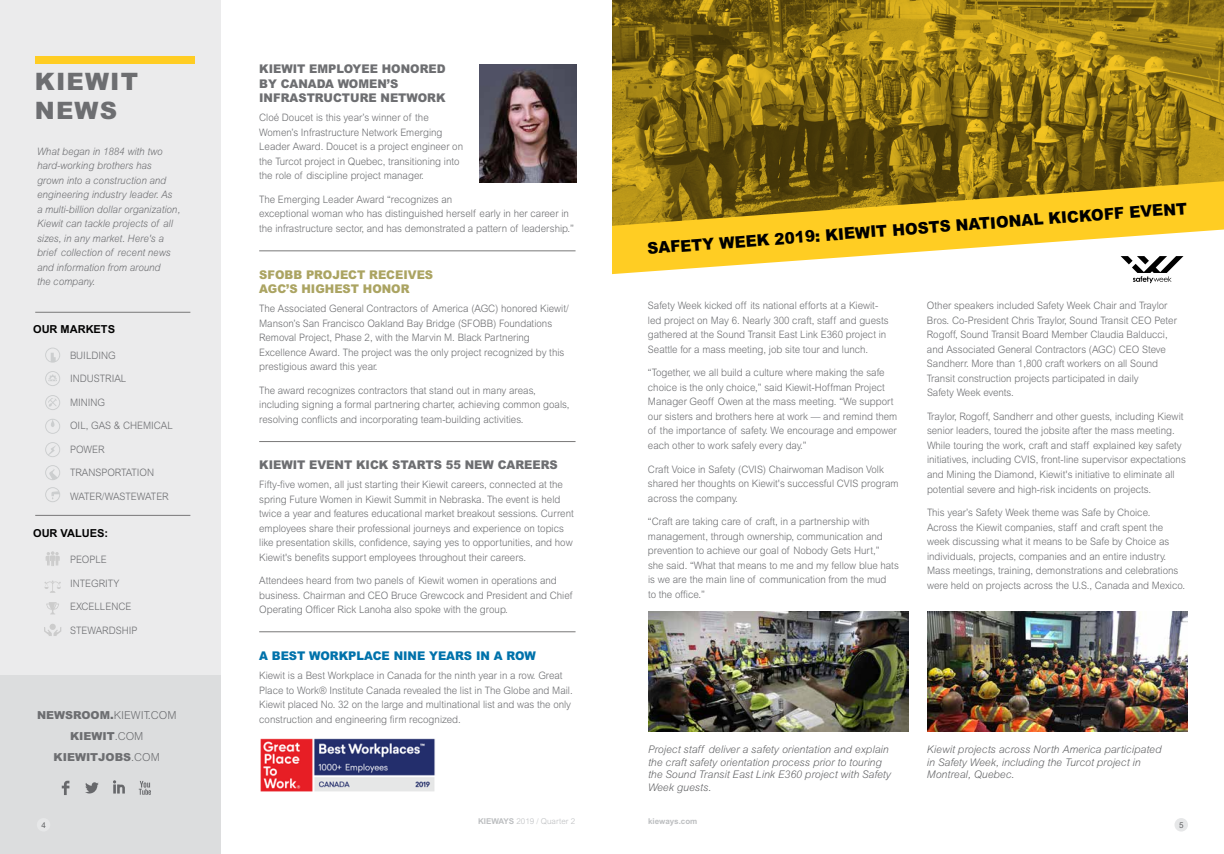
<style>
.page{position:relative;width:1224px;height:854px;background:#fff}
.page>*{position:absolute;margin:0;border:0;box-sizing:border-box;transform-origin:0 0}
.t1{font:900 24px/28.8px "Arial MT Std";letter-spacing:.05em;color:#6d6e71}
.t2{font:900 16.1px "Arial MT Std";color:#000;scale:.95 1}
.t3{font:900 12px/14.5px "Arial MT Std";color:#6d6e71;scale:.95 1}
.t4{font:900 12px/14.5px "Arial MT Std";color:#aba462;scale:.95 1}
.t5{font:900 12px "Arial MT Std";color:#0072ab;scale:.95 1}
.t6{font:900 11px/21px "Arial MT Std";color:#6d6e71;text-align:center}
.t7{font:700 11px "Arial MT Std";color:#000}
.t8{font:italic 300 10.5px/12.6px "Arial MT Std";color:#636466}
.t9{font:300 10.2px/14.5px "Arial MT Std";color:#6d6e71;scale:.95 1}
.t10{font:italic 300 10.2px/14.5px "Arial MT Std";color:#6d6e71;scale:.95 1}
.t11{font:300 8px "Arial MT Std";color:#bcbec0}
.t12{font:700 8px "Arial MT Std";color:#bcbec0}
.t13{font:8px "Arial MT Std";color:#636466}
.s1{font-weight:300}
.s2{font-weight:700}
</style>
<div class="page">
<div style="left:0;top:0;width:220px;height:853px;background:#ebebec"></div>
<div style="left:0;top:675px;width:220px;height:178px;background:#dcddde"></div>
<div style="left:35px;top:56px;width:159px;height:8px;background:#ffcd23"></div>
<svg style="left:46px;top:551px;width:14px;height:15px"></svg>
<svg style="left:45px;top:580px;width:16px;height:12px"></svg>
<svg style="left:46px;top:602px;width:13px;height:12px"></svg>
<svg style="left:44px;top:624px;width:17px;height:11px"></svg>
<hr style="left:35px;top:515px;width:155px;height:1px;background:#797878">
<hr style="left:35px;top:312px;width:155px;height:1px;background:#797878">
<svg style="left:45px;top:347px;width:15px;height:15px"></svg>
<svg style="left:45px;top:371px;width:15px;height:15px"></svg>
<svg style="left:45px;top:395px;width:15px;height:15px"></svg>
<svg style="left:45px;top:419px;width:15px;height:14px"></svg>
<svg style="left:45px;top:442px;width:15px;height:15px"></svg>
<svg style="left:45px;top:465px;width:15px;height:15px"></svg>
<svg style="left:45px;top:487px;width:15px;height:15px"></svg>
<svg style="left:62px;top:780px;width:89px;height:14px"></svg>
<hr style="left:259px;top:250px;width:317px;height:1px;background:#797878">
<hr style="left:259px;top:441px;width:317px;height:1px;background:#797878">
<hr style="left:259px;top:631px;width:317px;height:1px;background:#797878">
<img style="left:260px;top:738px;width:175px;height:54px">
<img style="left:480px;top:64px;width:96px;height:118px">
<img style="left:612px;top:0;width:612px;height:181px">
<svg style="left:612px;top:181px;width:612px;height:93px;fill:#ffcd23"></svg>
<svg style="left:1121px;top:256px;width:63px;height:27px"></svg>
<img style="left:648px;top:611px;width:261px;height:120px">
<img style="left:927px;top:611px;width:261px;height:120px">
<div style="left:37px;top:817px;width:13px;height:14px;background:#e6e7e8;border-radius:50%"></div>
<div style="left:1174px;top:817px;width:14px;height:14px;background:#e6e7e8;border-radius:50%"></div>
<h1 class="t1" style="left:35px;top:66px;width:105px">KIEWIT<br>NEWS</h1>
<p class="t10" style="left:37px;top:144px;width:152px">What began in 1884 with two hard-working brothers has grown into a construction and engineering industry leader. As a multi-billion dollar organization,<br>Kiewit can tackle projects of all sizes, in any market. Here's a brief collection of recent news and information from around<br>the company.</p>
<p class="t7" style="left:33px;top:322px;width:83px">OUR MARKETS</p>
<p class="t9" style="left:70px;top:348px;width:50px">BUILDING</p>
<p class="t9" style="left:70px;top:371px;width:61px">INDUSTRIAL</p>
<p class="t9" style="left:70px;top:395px;width:39px">MINING</p>
<p class="t9" style="left:70px;top:418px;width:110px">OIL, GAS &amp; CHEMICAL</p>
<p class="t9" style="left:70px;top:442px;width:38px">POWER</p>
<p class="t9" style="left:70px;top:465px;width:90px">TRANSPORTATION</p>
<p class="t9" style="left:70px;top:489px;width:105px">WATER/WASTEWATER</p>
<p class="t7" style="left:33px;top:526px;width:76px">OUR VALUES:</p>
<p class="t9" style="left:70px;top:552px;width:40px">PEOPLE</p>
<p class="t9" style="left:70px;top:576px;width:53px">INTEGRITY</p>
<p class="t9" style="left:70px;top:599px;width:66px">EXCELLENCE</p>
<p class="t9" style="left:70px;top:623px;width:72px">STEWARDSHIP</p>
<p class="t6" style="left:37px;top:704px;width:141px">NEWSROOM.<span class="s1">KIEWIT.COM<br></span>KIEWIT<span class="s1">.COM<br></span>KIEWITJOBS<span class="s1">.COM</span></p>
<p class="t3" style="left:259px;top:61px;width:198px">KIEWIT EMPLOYEE HONORED<br>BY CANADA WOMEN’S<br>INFRASTRUCTURE NETWORK</p>
<p class="t9" style="left:259px;top:110px;width:216px">Cloé Doucet is this year’s winner of the Women’s Infrastructure Network Emerging Leader Award. Doucet is a project engineer on the Turcot project in Quebec, transitioning into the role of discipline project manager.</p>
<p class="t9" style="left:259px;top:192px;width:333px">The Emerging Leader Award “recognizes an<br>exceptional woman who has distinguished herself early in her career in the infrastructure sector, and has demonstrated a pattern of leadership.”</p>
<p class="t4" style="left:259px;top:267px;width:185px">SFOBB PROJECT RECEIVES<br>AGC’S HIGHEST HONOR</p>
<p class="t9" style="left:259px;top:301px;width:327px">The Associated General Contractors of America (AGC) honored Kiewit/ Manson’s San Francisco Oakland Bay Bridge (SFOBB) Foundations Removal Project, Phase 2, with the Marvin M. Black Partnering Excellence Award. The project was the only project recognized by this prestigious award this year.</p>
<p class="t9" style="left:259px;top:383px;width:328px">The award recognizes contractors that stand out in many areas, including signing a formal partnering charter, achieving common goals, resolving conflicts and incorporating team-building activities.</p>
<p class="t3" style="left:259px;top:457px;width:316px">KIEWIT EVENT KICK STARTS 55 NEW CAREERS</p>
<p class="t9" style="left:259px;top:477px;width:333px">Fifty-five women, all just starting their Kiewit careers, connected at the spring Future Women in Kiewit Summit in Nebraska. The event is held twice a year and features educational market breakout sessions. Current employees share their professional journeys and experience on topics like presentation skills, confidence, saying yes to opportunities, and how Kiewit's benefits support employees throughout their careers.</p>
<p class="t9" style="left:259px;top:573px;width:331px">Attendees heard from two panels of Kiewit women in operations and business. Chairman and CEO Bruce Grewcock and President and Chief<br>Operating Officer Rick Lanoha also spoke with the group.</p>
<p class="t5" style="left:259px;top:648px;width:293px">A BEST WORKPLACE NINE YEARS IN A ROW</p>
<p class="t9" style="left:259px;top:668px;width:332px">Kiewit is a Best Workplace in Canada for the ninth year in a row. Great Place to Work® Institute Canada revealed the list in The Globe and Mail.<br>Kiewit placed No. 32 on the large and multinational list and was the only construction and engineering firm recognized.</p>
<h2 class="t2" style="left:647px;top:237px;width:571px;rotate:-4deg">SAFETY WEEK 2019: KIEWIT HOSTS NATIONAL KICKOFF EVENT</h2>
<p class="t9" style="left:648px;top:298px;width:255px">Safety Week kicked off its national efforts at a Kiewit&shy;led project on May 6. Nearly 300 craft, staff and guests gathered at the Sound Transit East Link E360 project in Seattle for a mass meeting, job site tour and lunch.</p>
<p class="t9" style="left:648px;top:365px;width:264px">“Together, we all build a culture where making the safe choice is the only choice,” said Kiewit-Hoffman Project Manager Geoff Owen at the mass meeting. “We support our sisters and brothers here at work — and remind them of the importance of safety. We encourage and empower each other to work safely every day.”</p>
<p class="t9" style="left:648px;top:461px;width:265px">Craft Voice in Safety (CVIS) Chairwoman Madison Volk shared her thoughts on Kiewit's successful CVIS program across the company.</p>
<p class="t9" style="left:648px;top:514px;width:266px">“Craft are taking care of craft, in a partnership with management, through ownership, communication and prevention to achieve our goal of Nobody Gets Hurt,”<br>she said. “What that means to me and my fellow blue hats is we are the main line of communication from the mud<br>to the office.”</p>
<p class="t9" style="left:927px;top:298px;width:265px">Other speakers included Safety Week Chair and Traylor Bros. Co-President Chris Traylor, Sound Transit CEO Peter Rogoff, Sound Transit Board Member Claudia Balducci, and Associated General Contractors (AGC) CEO Steve Sandherr. More than 1,800 craft workers on all Sound Transit construction projects participated in daily<br>Safety Week events.</p>
<p class="t9" style="left:927px;top:409px;width:274px">Traylor, Rogoff, Sandherr and other guests, including Kiewit senior leaders, toured the jobsite after the mass meeting.<br>While touring the work, craft and staff explained key safety initiatives, including CVIS, front-line supervisor expectations and Mining the Diamond, Kiewit's initiative to eliminate all potential severe and high-risk incidents on projects.</p>
<p class="t9" style="left:927px;top:505px;width:273px">This year’s Safety Week theme was Safe by Choice.<br>Across the Kiewit companies, staff and craft spent the week discussing what it means to be Safe by Choice as individuals, projects, companies and an entire industry.<br>Mass meetings, training, demonstrations and celebrations were held on projects across the U.S., Canada and Mexico.</p>
<p class="t8" style="left:648px;top:742px;width:245px">Project staff deliver a safety orientation and explain the craft safety orientation process prior to touring the Sound Transit East Link E360 project with Safety Week guests.</p>
<p class="t8" style="left:927px;top:742px;width:236px">Kiewit projects across North America participated in Safety Week, including the Turcot project in<br>Montreal, Quebec.</p>
<p class="t11" style="left:478px;top:816px;width:99px"><span class="s2">KIEWAYS</span> 2019 / Quarter 2</p>
<p class="t12" style="left:648px;top:815px;width:51px">kieways.com</p>
<p class="t13" style="left:41px;top:820px;width:6px">4</p>
<p class="t13" style="left:1179px;top:820px;width:6px">5</p>
</div>
